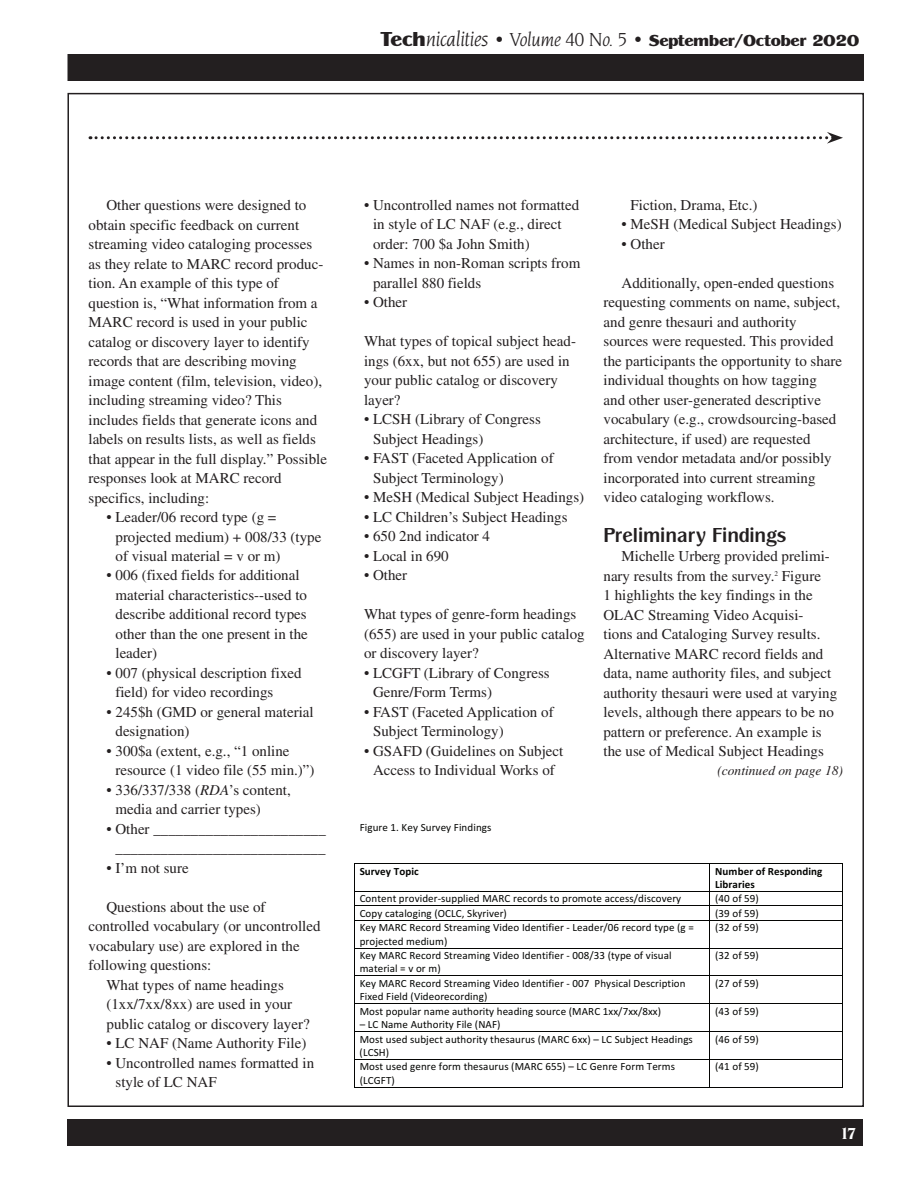
<style>
.page{position:relative;width:918px;height:1188px;background:#fff}
.page>*{position:absolute;margin:0;border:0;box-sizing:border-box;transform-origin:0 0}
.t1{font:21px "Panache Bold DTC";letter-spacing:-.005em;color:#231f20;scale:.95 1}
.t2{font:16.5px "Panache Black DTC";letter-spacing:-.025em;color:#231f20}
.t3{font:16.5px "Novarese Bold DTC";color:#fff}
.t4{font:15px/19.5px "Times";color:#231f20}
.t5{font:italic 13.5px "Times";color:#231f20}
.t6{font:10.95px/13.6px "Calibri";letter-spacing:.01em;color:#040503}
.t7{font:700 10.95px/13.6px "Calibri";letter-spacing:.01em;color:#040503}
.s1{font-size:21px}
.s2{font-family:"Novarese Book Italic DTC";font-size:21px}
.s3{font-family:"Novarese Book Italic DTC";font-size:19.5px}
.s4{font-style:italic}
</style>
<div class="page">
<div style="left:68px;top:54px;width:796px;height:27px;background:#231f20"></div>
<div style="left:68px;top:1119px;width:795px;height:27px;background:#231f20"></div>
<svg style="left:90px;top:132px;width:753px;height:12px"></svg>
<hr style="left:354px;top:864px;width:355px;height:1px;background:#040503">
<hr style="left:710px;top:864px;width:132px;height:1px;background:#040503">
<hr style="left:354px;top:891px;width:355px;height:1px;background:#040503">
<hr style="left:710px;top:891px;width:132px;height:1px;background:#040503">
<hr style="left:354px;top:906px;width:355px;height:1px;background:#040503">
<hr style="left:710px;top:906px;width:132px;height:1px;background:#040503">
<hr style="left:354px;top:920px;width:355px;height:1px;background:#040503">
<hr style="left:710px;top:920px;width:132px;height:1px;background:#040503">
<hr style="left:354px;top:948px;width:355px;height:1px;background:#040503">
<hr style="left:710px;top:948px;width:132px;height:1px;background:#040503">
<hr style="left:354px;top:976px;width:355px;height:1px;background:#040503">
<hr style="left:710px;top:976px;width:132px;height:1px;background:#040503">
<hr style="left:354px;top:1004px;width:355px;height:1px;background:#040503">
<hr style="left:710px;top:1004px;width:132px;height:1px;background:#040503">
<hr style="left:354px;top:1032px;width:355px;height:1px;background:#040503">
<hr style="left:710px;top:1032px;width:132px;height:1px;background:#040503">
<hr style="left:354px;top:1059px;width:355px;height:1px;background:#040503">
<hr style="left:710px;top:1059px;width:132px;height:1px;background:#040503">
<svg style="left:354px;top:865px;width:1px;height:222px"></svg>
<hr style="left:354px;top:1087px;width:355px;height:1px;background:#040503">
<svg style="left:709px;top:864px;width:1px;height:224px"></svg>
<hr style="left:710px;top:1087px;width:132px;height:1px;background:#040503">
<svg style="left:842px;top:864px;width:1px;height:224px"></svg>
<p class="t2" style="left:380px;top:29px;width:481px"><span class="s1">Tech</span><span class="s2">nicalities</span> <span class="s3">• Volume 40 No. 5 •</span> September/October 2020</p>
<p class="t4" style="left:88px;top:195px;width:240px;text-indent:18px">Other questions were designed to obtain specific feedback on current streaming video cataloging processes as they relate to MARC record produc&shy;tion. An example of this type of question is, “What information from a MARC record is used in your public catalog or discovery layer to identify records that are describing moving image content (film, television, video), including streaming video? This includes fields that generate icons and labels on results lists, as well as fields that appear in the full display.” Possible responses look at MARC record specifics, including:</p>
<p class="t4" style="left:116px;top:507px;width:207px;text-indent:-9px">• Leader/06 record type (g = projected medium) + 008/33 (type of visual material = v or m)</p>
<p class="t4" style="left:116px;top:566px;width:194px;text-indent:-9px">• 006 (fixed fields for additional material characteristics--used to describe additional record types other than the one present in the leader)</p>
<p class="t4" style="left:116px;top:663px;width:188px;text-indent:-9px">• 007 (physical description fixed field) for video recordings</p>
<p class="t4" style="left:116px;top:702px;width:200px;text-indent:-9px">• 245$h (GMD or general material designation)</p>
<p class="t4" style="left:116px;top:741px;width:201px;text-indent:-9px">• 300$a (extent, e.g., “1 online resource (1 video file (55 min.)”)</p>
<p class="t4" style="left:116px;top:780px;width:177px;text-indent:-9px">• 336/337/338 (<span class="s4">RDA</span>’s content, media and carrier types)</p>
<p class="t4" style="left:106px;top:819px;width:221px;text-align:center">• Other _______________________ ____________________________</p>
<p class="t4" style="left:106px;top:858px;width:84px">• I’m not sure</p>
<p class="t4" style="left:106px;top:897px;width:161px">Questions about the use of</p>
<p class="t4" style="left:88px;top:917px;width:234px">controlled vocabulary (or uncontrolled</p>
<p class="t4" style="left:88px;top:936px;width:213px">vocabulary use) are explored in the</p>
<p class="t4" style="left:88px;top:956px;width:124px">following questions:</p>
<p class="t4" style="left:106px;top:975px;width:179px">What types of name headings</p>
<p class="t4" style="left:106px;top:995px;width:187px">(1xx/7xx/8xx) are used in your</p>
<p class="t4" style="left:106px;top:1014px;width:205px">public catalog or discovery layer?</p>
<p class="t4" style="left:106px;top:1034px;width:201px">• LC NAF (Name Authority File)</p>
<p class="t4" style="left:116px;top:1053px;width:200px;text-indent:-9px">• Uncontrolled names formatted in style of LC NAF</p>
<p class="t4" style="left:373px;top:195px;width:208px;text-indent:-9px">• Uncontrolled names not formatted in style of LC NAF (e.g., direct order: 700 $a John Smith)</p>
<p class="t4" style="left:373px;top:254px;width:209px;text-indent:-9px">• Names in non-Roman scripts from parallel 880 fields</p>
<p class="t4" style="left:364px;top:293px;width:45px">• Other</p>
<p class="t4" style="left:364px;top:332px;width:214px">What types of topical subject head&shy;ings (6xx, but not 655) are used in your public catalog or discovery layer?</p>
<p class="t4" style="left:373px;top:410px;width:169px;text-indent:-9px">• LCSH (Library of Congress<br>Subject Headings)</p>
<p class="t4" style="left:373px;top:449px;width:182px;text-indent:-9px">• FAST (Faceted Application of<br>Subject Terminology)</p>
<p class="t4" style="left:364px;top:488px;width:222px">• MeSH (Medical Subject Headings)</p>
<p class="t4" style="left:364px;top:507px;width:205px">• LC Children’s Subject Headings</p>
<p class="t4" style="left:364px;top:527px;width:128px">• 650 2nd indicator 4</p>
<p class="t4" style="left:364px;top:546px;width:86px">• Local in 690</p>
<p class="t4" style="left:364px;top:566px;width:45px">• Other</p>
<p class="t4" style="left:364px;top:605px;width:222px">What types of genre-form headings (655) are used in your public catalog or discovery layer?</p>
<p class="t4" style="left:373px;top:663px;width:178px;text-indent:-9px">• LCGFT (Library of Congress<br>Genre/Form Terms)</p>
<p class="t4" style="left:373px;top:702px;width:182px;text-indent:-9px">• FAST (Faceted Application of<br>Subject Terminology)</p>
<p class="t4" style="left:364px;top:741px;width:201px;text-align:center">• GSAFD (Guidelines on Subject<br>Access to Individual Works of</p>
<p class="t4" style="left:631px;top:195px;width:129px">Fiction, Drama, Etc.)</p>
<p class="t4" style="left:622px;top:215px;width:222px">• MeSH (Medical Subject Headings)</p>
<p class="t4" style="left:622px;top:234px;width:45px">• Other</p>
<p class="t4" style="left:604px;top:273px;width:240px;text-indent:18px">Additionally, open-ended questions requesting comments on name, subject, and genre thesauri and authority sources were requested. This provided the participants the opportunity to share individual thoughts on how tagging and other user-generated descriptive vocabulary (e.g., crowdsourcing-based architecture, if used) are requested from vendor metadata and/or possibly incorporated into current streaming video cataloging workflows.</p>
<h1 class="t1" style="left:603px;top:522px;width:194px">Preliminary Findings</h1>
<p class="t4" style="left:603px;top:546px;width:235px;text-indent:18px">Michelle Urberg provided prelimi&shy;nary results from the survey.<sup>2</sup> Figure<br>1 highlights the key findings in the OLAC Streaming Video Acquisi-<br>tions and Cataloging Survey results.<br>Alternative MARC record fields and data, name authority files, and subject authority thesauri were used at varying levels, although there appears to be no pattern or preference. An example is the use of Medical Subject Headings</p>
<p class="t5" style="left:717px;top:763px;width:127px">(continued on page 18)</p>
<p class="t6" style="left:360px;top:820px;width:133px">Figure 1. Key Survey Findings</p>
<p class="t7" style="left:360px;top:864px;width:61px">Survey Topic</p>
<p class="t7" style="left:715px;top:864px;width:109px">Number of Responding<br>Libraries</p>
<p class="t6" style="left:360px;top:892px;width:323px">Content provider-supplied MARC records to promote access/discovery</p>
<p class="t6" style="left:715px;top:892px;width:45px">(40 of 59)</p>
<p class="t6" style="left:360px;top:906px;width:149px">Copy cataloging (OCLC, Skyriver)</p>
<p class="t6" style="left:715px;top:906px;width:45px">(39 of 59)</p>
<p class="t6" style="left:360px;top:920px;width:336px">Key MARC Record Streaming Video Identifier - Leader/06 record type (g = projected medium)</p>
<p class="t6" style="left:715px;top:920px;width:45px">(32 of 59)</p>
<p class="t6" style="left:360px;top:948px;width:314px">Key MARC Record Streaming Video Identifier - 008/33 (type of visual material = v or m)</p>
<p class="t6" style="left:715px;top:948px;width:45px">(32 of 59)</p>
<p class="t6" style="left:360px;top:976px;width:327px">Key MARC Record Streaming Video Identifier - 007 Physical Description<br>Fixed Field (Videorecording)</p>
<p class="t6" style="left:715px;top:976px;width:45px">(27 of 59)</p>
<p class="t6" style="left:360px;top:1004px;width:303px">Most popular name authority heading source (MARC 1xx/7xx/8xx)</p>
<p class="t6" style="left:360px;top:1018px;width:142px">– LC Name Authority File (NAF)</p>
<p class="t6" style="left:715px;top:1004px;width:45px">(43 of 59)</p>
<p class="t6" style="left:360px;top:1032px;width:335px">Most used subject authority thesaurus (MARC 6xx) – LC Subject Headings (LCSH)</p>
<p class="t6" style="left:715px;top:1032px;width:45px">(46 of 59)</p>
<p class="t6" style="left:360px;top:1060px;width:317px">Most used genre form thesaurus (MARC 655) – LC Genre Form Terms (LCGFT)</p>
<p class="t6" style="left:715px;top:1060px;width:45px">(41 of 59)</p>
<p class="t3" style="left:840px;top:1124px;width:18px">17</p>
</div>
